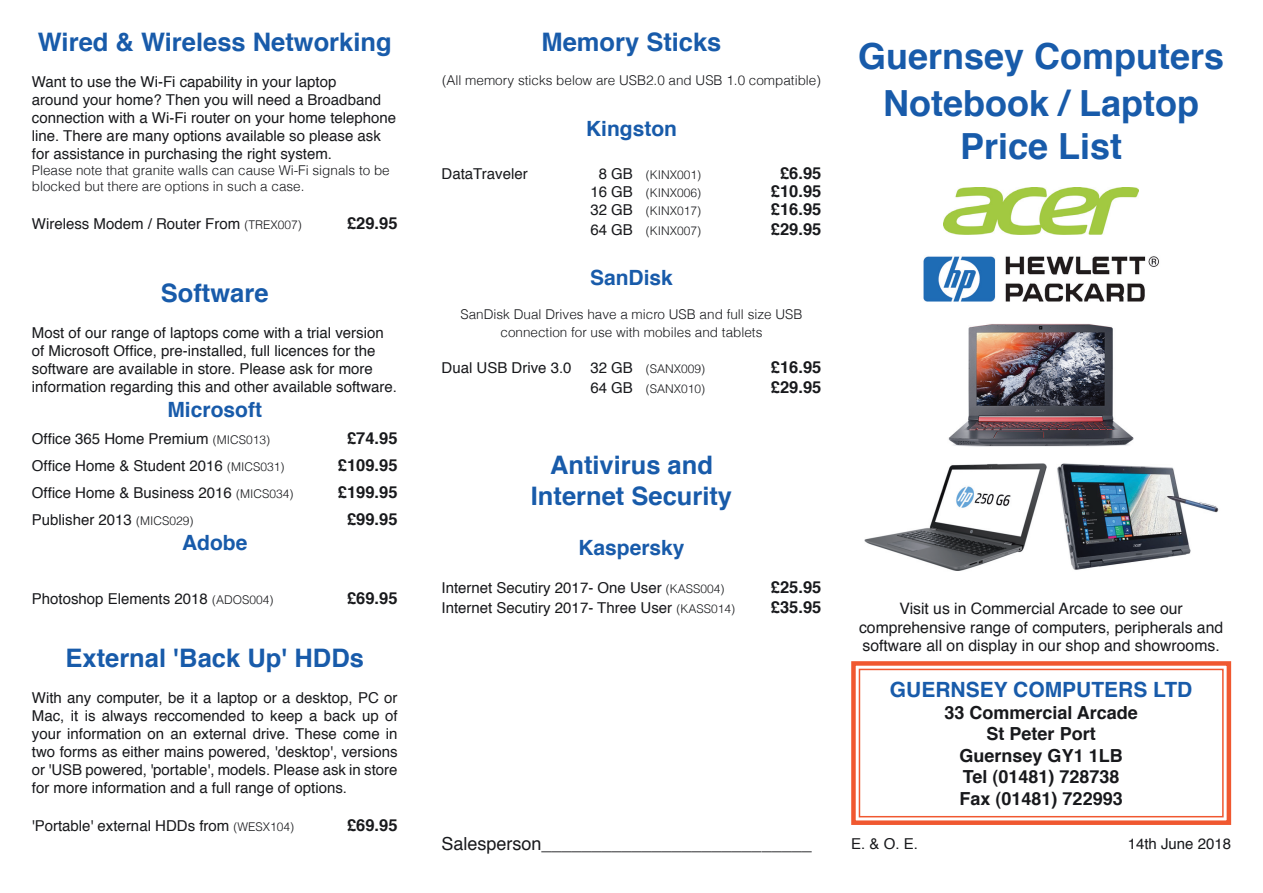
<style>
.page{position:relative;width:1263px;height:893px;background:#fff}
.page>*{position:absolute;margin:0;border:0;box-sizing:border-box;transform-origin:0 0}
.t1{font:700 36px/43.2px "Helvetica";color:#185baa;text-align:center}
.t2{font:700 25.5px/30.6px "Helvetica";color:#185baa;text-align:center}
.t3{font:700 21px "Helvetica";color:#185baa}
.t4{font:700 18px/21.6px "Helvetica";color:#18191c;text-align:center}
.t5{font:18px "Helvetica";color:#18191c}
.t6{font:700 16.5px "Helvetica";color:#18191c}
.t7{font:15.75px/18.9px "Helvetica";color:#18191c;text-align:center}
.t8{font:15px/18px "Helvetica";color:#18191c}
.t9{font:300 13.5px/18px "Helvetica";color:#18191c;text-align:center}
.t10{font:300 12px "Helvetica";color:#18191c}
.s1{font-weight:300;font-size:12px}
.s2{font-weight:400;font-size:15px}
</style>
<div class="page">
<svg style="left:851px;top:661px;width:381px;height:164px"></svg>
<div style="left:859px;top:669px;width:364px;height:148px;border:2px solid #f05830"></div>
<img style="left:923px;top:256px;width:236px;height:46px">
<img style="left:944px;top:187px;width:194px;height:47px">
<img style="left:865px;top:463px;width:181px;height:108px">
<img style="left:1057px;top:463px;width:162px;height:107px">
<img style="left:948px;top:323px;width:186px;height:124px">
<h2 class="t2" style="left:38px;top:27px;width:355px">Wired &amp; Wireless Networking</h2>
<p class="t8" style="left:32px;top:73px;width:366px">Want to use the Wi-Fi capability in your laptop<br>around your home? Then you will need a Broadband connection with a Wi-Fi router on your home telephone line. There are many options available so please ask for assistance in purchasing the right system.</p>
<p class="t9" style="left:32px;top:162px;width:359px;line-height:16.2px;text-align:left">Please note that granite walls can cause Wi-Fi signals to be blocked but there are options in such a case.</p>
<p class="t8" style="left:32px;top:215px;width:271px">Wireless Modem / Router From <span class="s1">(TREX007)</span></p>
<p class="t6" style="left:347px;top:210px;width:52px">£29.95</p>
<h2 class="t2" style="left:161px;top:278px;width:109px">Software</h2>
<p class="t8" style="left:32px;top:324px;width:367px">Most of our range of laptops come with a trial version of Microsoft Office, pre-installed, full licences for the software are available in store. Please ask for more information regarding this and other available software.</p>
<h3 class="t3" style="left:167px;top:393px;width:96px">Microsoft</h3>
<p class="t8" style="left:32px;top:430px;width:240px">Office 365 Home Premium <span class="s1">(MICS013)</span></p>
<p class="t6" style="left:347px;top:425px;width:52px">£74.95</p>
<p class="t8" style="left:32px;top:457px;width:254px">Office Home &amp; Student 2016 <span class="s1">(MICS031)</span></p>
<p class="t6" style="left:338px;top:452px;width:61px">£109.95</p>
<p class="t8" style="left:32px;top:484px;width:263px">Office Home &amp; Business 2016 <span class="s1">(MICS034)</span></p>
<p class="t6" style="left:338px;top:479px;width:61px">£199.95</p>
<p class="t8" style="left:32px;top:511px;width:163px">Publisher 2013 <span class="s1">(MICS029)</span></p>
<p class="t6" style="left:347px;top:506px;width:52px">£99.95</p>
<h3 class="t3" style="left:182px;top:526px;width:67px">Adobe</h3>
<p class="t8" style="left:32px;top:591px;width:243px">Photoshop Elements 2018 <span class="s1">(ADOS004)</span></p>
<p class="t6" style="left:347px;top:585px;width:52px">£69.95</p>
<h2 class="t2" style="left:66px;top:643px;width:300px">External 'Back Up' HDDs</h2>
<p class="t8" style="left:32px;top:689px;width:367px;text-align:justify">With any computer, be it a laptop or a desktop, PC or Mac, it is always reccomended to keep a back up of your information on an external drive. These come in two forms as either mains powered, 'desktop', versions or 'USB powered, 'portable', models. Please ask in store for more information and a full range of options.</p>
<p class="t8" style="left:32px;top:817px;width:264px">'Portable' external HDDs from <span class="s1">(WESX104)</span></p>
<p class="t6" style="left:347px;top:812px;width:52px">£69.95</p>
<h2 class="t2" style="left:541px;top:27px;width:181px">Memory Sticks</h2>
<p class="t9" style="left:442px;top:71px;width:380px">(All memory sticks below are USB2.0 and USB 1.0 compatible)</p>
<h3 class="t3" style="left:586px;top:111px;width:92px">Kingston</h3>
<p class="t8" style="left:442px;top:165px;width:88px">DataTraveler</p>
<p class="t10" style="left:599px;top:167px;width:104px"><span class="s2">8 GB</span> (KINX001)</p>
<p class="t6" style="left:780px;top:160px;width:43px">£6.95</p>
<p class="t10" style="left:590px;top:185px;width:112px"><span class="s2">16 GB</span> (KINX006)</p>
<p class="t6" style="left:771px;top:178px;width:52px">£10.95</p>
<p class="t10" style="left:590px;top:203px;width:112px"><span class="s2">32 GB</span> (KINX017)</p>
<p class="t6" style="left:771px;top:196px;width:52px">£16.95</p>
<p class="t10" style="left:590px;top:223px;width:112px"><span class="s2">64 GB</span> (KINX007)</p>
<p class="t6" style="left:771px;top:215px;width:52px">£29.95</p>
<h3 class="t3" style="left:590px;top:261px;width:84px">SanDisk</h3>
<p class="t9" style="left:461px;top:305px;width:343px">SanDisk Dual Drives have a micro USB and full size USB connection for use with mobiles and tablets</p>
<p class="t8" style="left:442px;top:359px;width:132px">Dual USB Drive 3.0</p>
<p class="t10" style="left:590px;top:361px;width:116px"><span class="s2">32 GB</span> (SANX009)</p>
<p class="t6" style="left:771px;top:354px;width:52px">£16.95</p>
<p class="t10" style="left:590px;top:381px;width:116px"><span class="s2">64 GB</span> (SANX010)</p>
<p class="t6" style="left:771px;top:374px;width:52px">£29.95</p>
<h2 class="t2" style="left:531px;top:450px;width:203px">Antivirus and<br>Internet Security</h2>
<h3 class="t3" style="left:578px;top:531px;width:108px">Kaspersky</h3>
<p class="t8" style="left:442px;top:579px;width:284px">Internet Secutiry 2017- One User <span class="s1">(KASS004)</span></p>
<p class="t6" style="left:771px;top:574px;width:52px">£25.95</p>
<p class="t8" style="left:442px;top:599px;width:295px">Internet Secutiry 2017- Three User <span class="s1">(KASS014)</span></p>
<p class="t6" style="left:771px;top:593px;width:52px">£35.95</p>
<h1 class="t1" style="left:858px;top:35px;width:368px">Guernsey Computers</h1>
<h1 class="t1" style="left:883px;top:82px;width:318px">Notebook / Laptop<br>Price List</h1>
<p class="t7" style="left:859px;top:599px;width:366px">Visit us in Commercial Arcade to see our comprehensive range of computers, peripherals and software all on display in our shop and showrooms.</p>
<h3 class="t3" style="left:890px;top:673px;width:304px">GUERNSEY COMPUTERS LTD</h3>
<p class="t4" style="left:944px;top:702px;width:195px">33 Commercial Arcade<br>St Peter Port<br>Guernsey GY1 1LB<br>Tel (01481) 728738<br>Fax (01481) 722993</p>
<p class="t5" style="left:441px;top:830px;width:372px">Salesperson___________________________</p>
<p class="t8" style="left:851px;top:835px;width:68px">E. &amp; O. E.</p>
<p class="t8" style="left:1128px;top:835px;width:105px">14th June 2018</p>
</div>
